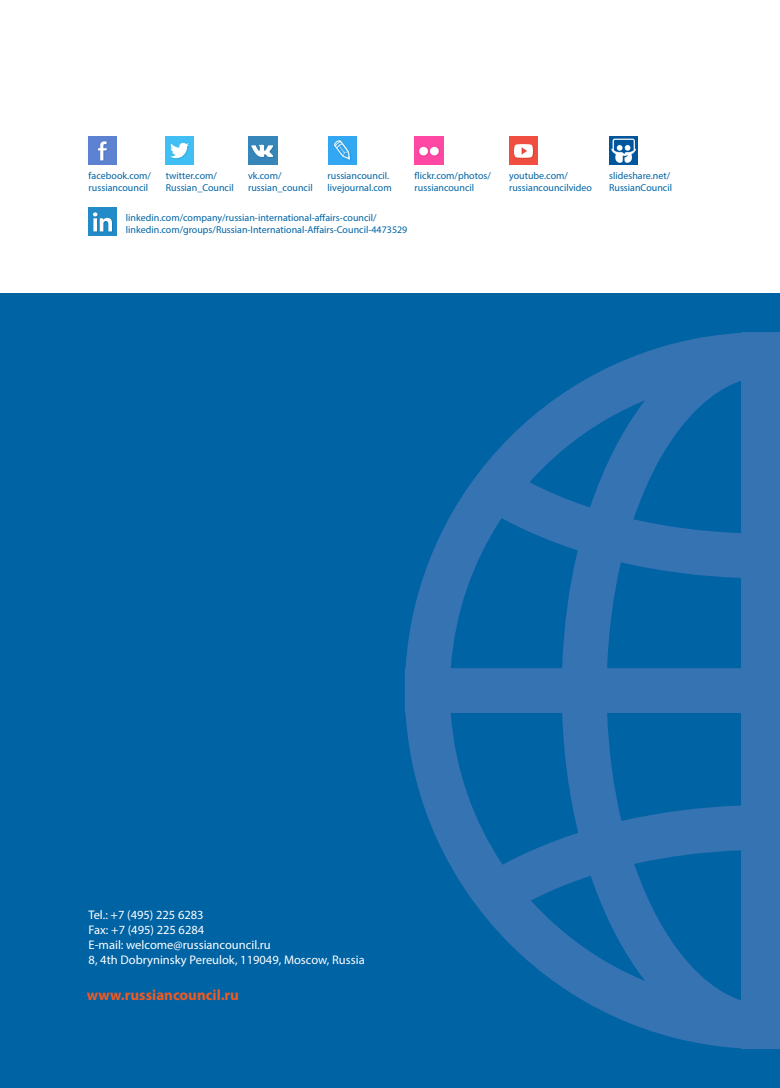
<style>
.page{position:relative;width:780px;height:1088px;background:#fff}
.page>*{position:absolute;margin:0;border:0;box-sizing:border-box;transform-origin:0 0}
.Text{font:700 15px "Myriad Pro";color:#f15921}
.Text-2{font:12.5px "Myriad Pro";color:#fff}
.Text-3{font:10px/12px "Myriad Pro";color:#0063a4}
</style>
<div class="page">
<div style="left:0;top:293px;width:780px;height:795px;background:#0063a4"></div>
<svg style="left:405px;top:332px;width:375px;height:717px"></svg>
<img style="left:89px;top:137px;width:28px;height:28px">
<img style="left:165px;top:137px;width:29px;height:28px">
<img style="left:249px;top:137px;width:28px;height:28px">
<img style="left:328px;top:137px;width:28px;height:28px">
<img style="left:89px;top:208px;width:28px;height:28px">
<img style="left:415px;top:137px;width:28px;height:28px">
<img style="left:509px;top:137px;width:28px;height:28px">
<img style="left:609px;top:137px;width:28px;height:28px">
<p class="Text-3" style="left:89px;top:170px;width:64px">facebook.com/</p>
<p class="Text-3" style="left:89px;top:182px;width:61px">russiancouncil</p>
<p class="Text-3" style="left:166px;top:170px;width:53px">twitter.com/</p>
<p class="Text-3" style="left:166px;top:182px;width:69px">Russian_Council</p>
<p class="Text-3" style="left:248px;top:170px;width:35px">vk.com/</p>
<p class="Text-3" style="left:248px;top:182px;width:66px">russian_council</p>
<p class="Text-3" style="left:327px;top:170px;width:63px">russiancouncil.</p>
<p class="Text-3" style="left:327px;top:182px;width:66px">livejournal.com</p>
<p class="Text-3" style="left:414px;top:170px;width:78px">flickr.com/photos/ russiancouncil</p>
<p class="Text-3" style="left:509px;top:170px;width:84px">youtube.com/ russiancouncilvideo</p>
<p class="Text-3" style="left:609px;top:170px;width:64px">slideshare.net/<br>RussianCouncil</p>
<p class="Text-3" style="left:126px;top:211px;width:252px">linkedin.com/company/russian-international-affairs-council/</p>
<p class="Text-3" style="left:126px;top:223px;width:283px">linkedin.com/groups/Russian-International-Affairs-Council-4473529</p>
<p class="Text-2" style="left:89px;top:907px;width:117px">Теl.: +7 (495) 225 6283</p>
<p class="Text-2" style="left:89px;top:922px;width:117px">Fax: +7 (495) 225 6284</p>
<p class="Text-2" style="left:89px;top:937px;width:184px">E-mail: welcome@russiancouncil.ru</p>
<p class="Text-2" style="left:89px;top:952px;width:277px">8, 4th Dobryninsky Pereulok, 119049, Moscow, Russia</p>
<p class="Text" style="left:87px;top:985px;width:154px">www.russiancouncil.ru</p>
</div>
